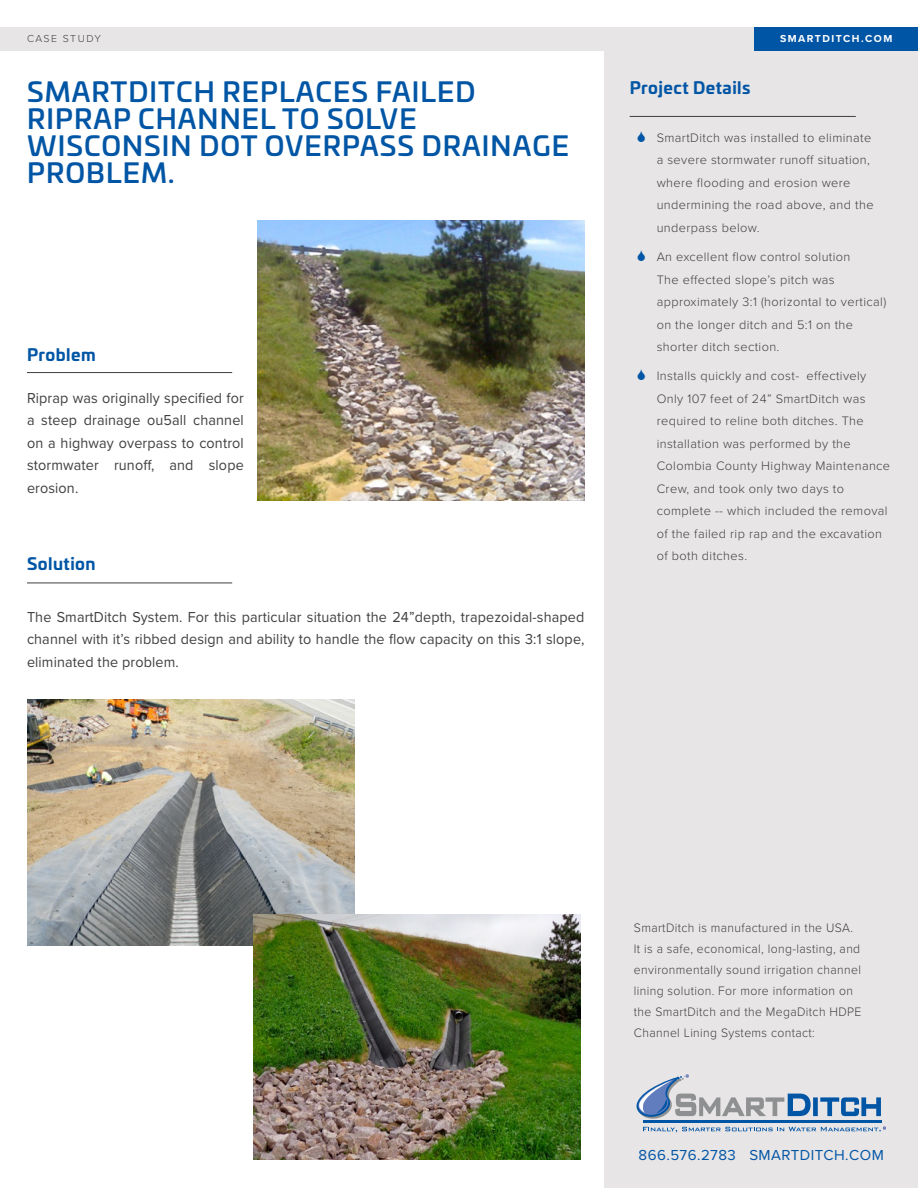
<style>
.page{position:relative;width:918px;height:1188px;background:#fff}
.page>*{position:absolute;margin:0;border:0;box-sizing:border-box;transform-origin:0 0}
.t1{font:500 27px/27px "Univia Pro";letter-spacing:.04em;color:#0155a5}
.t2{font:700 16.5px "Univia Pro";letter-spacing:.03em;color:#0155a5}
.t3{font:15px/22.5px "Proxima Nova";letter-spacing:.01em;color:#413f41;text-align:justify;scale:.96 1}
.t4{font:15px "Proxima Nova";letter-spacing:.03em;color:#0155a5}
.t5{font:300 12.75px/22.5px "Proxima Nova";letter-spacing:.03em;color:#413f41}
.t6{font:300 12.75px/21px "Proxima Nova";letter-spacing:.03em;color:#413f41;scale:.96 1}
.t7{font:700 10.5px "Proxima Nova";letter-spacing:.14em;color:#fff}
.t8{font:300 10.5px "Proxima Nova";letter-spacing:.14em;color:#413f41}
</style>
<div class="page">
<div style="left:604px;top:51px;width:314px;height:1137px;background:#e7e5e6"></div>
<hr style="left:643px;top:1120px;width:238px;height:3px;background:#0155a5">
<svg style="left:637px;top:1075px;width:244px;height:44px"></svg>
<svg style="left:643px;top:1127px;width:243px;height:5px"></svg>
<div style="left:0;top:27px;width:918px;height:24px;background:#e7e5e6"></div>
<div style="left:754px;top:27px;width:164px;height:24px;background:#0155a5"></div>
<hr style="left:630px;top:116px;width:226px;height:1px;background:#413f41">
<img style="left:27px;top:700px;width:327px;height:245px">
<img style="left:257px;top:220px;width:327px;height:280px">
<img style="left:253px;top:914px;width:327px;height:246px">
<hr style="left:27px;top:372px;width:205px;height:1px;background:#413f41">
<hr style="left:27px;top:583px;width:205px;height:1px;background:#413f41">
<p class="t8" style="left:27px;top:30px;width:76px">CASE STUDY</p>
<p class="t7" style="left:780px;top:30px;width:114px">SMARTDITCH.COM</p>
<p class="t1" style="left:27px;top:77px;width:543px">SMARTDITCH REPLACES FAILED<br>RIPRAP CHANNEL TO SOLVE<br>WISCONSIN DOT OVERPASS DRAINAGE<br>PROBLEM.</p>
<p class="t2" style="left:630px;top:75px;width:122px">Project Details</p>
<p class="t5" style="left:657px;top:126px;width:218px">SmartDitch was installed to eliminate a severe stormwater runoff situation, where flooding and erosion were undermining the road above, and the underpass below.</p>
<p class="t5" style="left:657px;top:245px;width:231px">An excellent flow control solution<br>The effected slope’s pitch was approximately 3:1 (horizontal to vertical) on the longer ditch and 5:1 on the shorter ditch section.</p>
<p class="t5" style="left:657px;top:364px;width:235px">Installs quickly and cost-‐effectively Only 107 feet of 24” SmartDitch was required to reline both ditches. The installation was performed by the Colombia County Highway Maintenance Crew, and took only two days to complete -- which included the removal of the failed rip rap and the excavation of both ditches.</p>
<p class="t2" style="left:27px;top:341px;width:70px">Problem</p>
<p class="t3" style="left:27px;top:386px;width:227px">Riprap was originally specified for a steep drainage ou5all channel on a highway overpass to control stormwater runoff, and slope erosion.</p>
<p class="t2" style="left:27px;top:551px;width:70px">Solution</p>
<p class="t3" style="left:27px;top:605px;width:582px">The SmartDitch System. For this particular situation the 24”depth, trapezoidal-shaped channel with it’s ribbed design and ability to handle the flow capacity on this 3:1 slope, eliminated the problem.</p>
<p class="t6" style="left:634px;top:917px;width:239px">SmartDitch is manufactured in the USA.<br>It is a safe, economical, long-lasting, and environmentally sound irrigation channel lining solution. For more information on the SmartDitch and the MegaDitch HDPE Channel Lining Systems contact:</p>
<p class="t4" style="left:639px;top:1144px;width:247px">866.576.2783 SMARTDITCH.COM</p>
</div>
